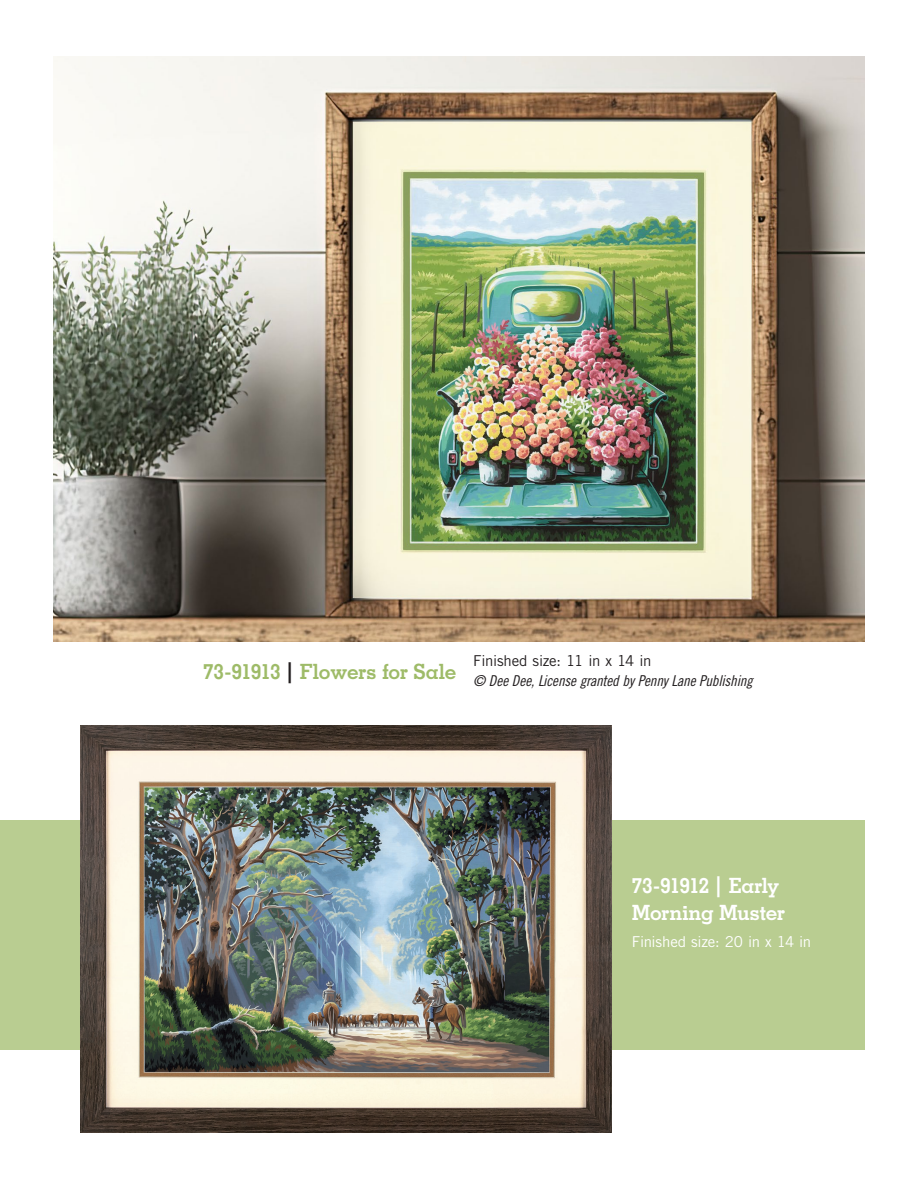
<style>
.page{position:relative;width:918px;height:1188px;background:#fff}
.page>*{position:absolute;margin:0;border:0;box-sizing:border-box;transform-origin:0 0}
.t1{font:700 21px "Memphis LT Std";letter-spacing:-.025em;color:#fff}
.t2{font:700 21px "Memphis LT Std";letter-spacing:-.025em;color:#9ebb68}
.t3{font:15px "Trade Gothic LT Std Cn 18 Obl";letter-spacing:-.015em;color:#231f20}
.t4{font:15px "Trade Gothic LT Std";letter-spacing:-.015em;color:#fff}
.t5{font:15px "Trade Gothic LT Std";letter-spacing:-.02em;color:#231f20}
.s1{color:#231f20}
</style>
<div class="page">
<div style="left:0;top:820px;width:865px;height:230px;background:#b9cd91"></div>
<img style="left:53px;top:57px;width:812px;height:585px">
<img style="left:81px;top:726px;width:530px;height:406px">
<p class="t2" style="left:203px;top:659px;width:255px">73-91913 <span class="s1">|</span> Flowers for Sale</p>
<p class="t5" style="left:473px;top:652px;width:180px">Finished size: 11 in x 14 in</p>
<p class="t3" style="left:473px;top:671px;width:281px">© Dee Dee, License granted by Penny Lane Publishing</p>
<p class="t1" style="left:632px;top:873px;width:149px">73-91912 | Early</p>
<p class="t1" style="left:632px;top:900px;width:155px">Morning Muster</p>
<p class="t4" style="left:632px;top:933px;width:181px">Finished size: 20 in x 14 in</p>
</div>
